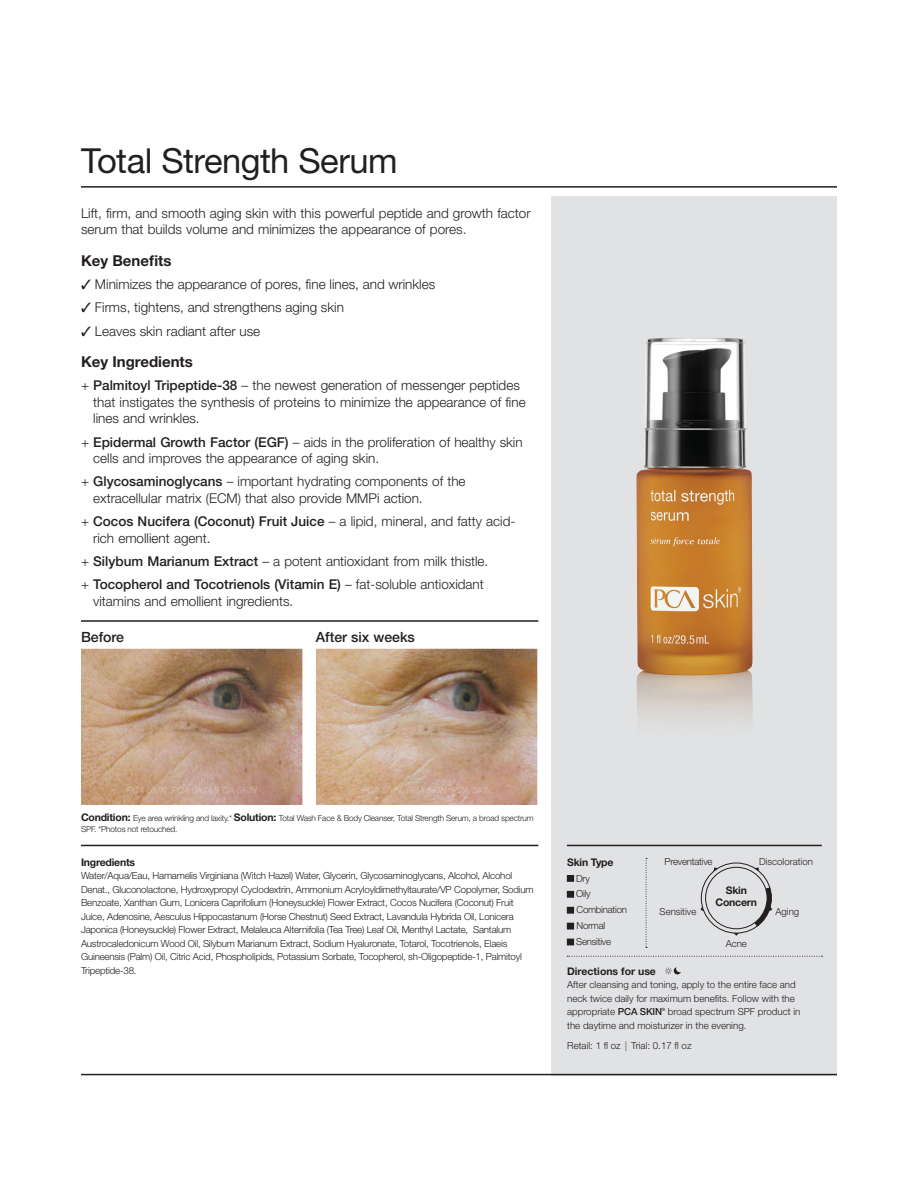
<style>
.page{position:relative;width:918px;height:1188px;background:#fff}
.page>*{position:absolute;margin:0;border:0;box-sizing:border-box;transform-origin:0 0}
.t1{font:34.5px "Helvetica Neue LT Std";letter-spacing:-.015em;color:#231f20}
.t2{font:700 15px "Helvetica Neue LT Std";color:#231f20}
.t3{font:500 14.1px "Helvetica Neue LT Std";color:#231f20}
.t4{font:300 13.5px/16.5px "Helvetica Neue LT Std";color:#231f20}
.t5{font:700 10.5px/12px "Helvetica Neue LT Std";letter-spacing:-.02em;color:#231f20;text-align:center}
.t6{font:700 10.5px "Helvetica Neue LT Std";color:#231f20}
.t7{font:300 9.75px/13.5px "Helvetica Neue LT Std";letter-spacing:-.02em;color:#231f20}
.t8{font:300 9.75px/13.5px "Helvetica Neue LT Std";color:#231f20}
.t9{font:300 8.25px/10.5px "Helvetica Neue LT Std";letter-spacing:-.02em;color:#231f20}
.t10{font:500 4.35px "Helvetica Neue LT Std";color:#231f20}
.s1{font-weight:500}
.s2{font-weight:700;font-size:10.5px}
</style>
<div class="page">
<div style="left:552px;top:196px;width:285px;height:879px;background:#e1e2e4"></div>
<hr style="left:81px;top:186px;width:756px;height:2px;background:#231f20">
<hr style="left:81px;top:845px;width:457px;height:1px;background:#231f20">
<hr style="left:81px;top:1074px;width:756px;height:1px;background:#231f20">
<hr style="left:567px;top:845px;width:255px;height:1px;background:#231f20">
<img style="left:637px;top:675px;width:116px;height:46px">
<img style="left:81px;top:649px;width:221px;height:156px">
<img style="left:316px;top:649px;width:221px;height:156px">
<img style="left:127px;top:787px;width:130px;height:6px">
<img style="left:362px;top:787px;width:130px;height:6px">
<svg style="left:646px;top:858px;width:1px;height:90px"></svg>
<div style="left:567px;top:875px;width:7px;height:6px;background:#231f20"></div>
<div style="left:567px;top:875px;width:7px;height:7px;border:1px solid #231f20"></div>
<div style="left:567px;top:891px;width:7px;height:6px;background:#231f20"></div>
<div style="left:567px;top:907px;width:7px;height:6px;background:#231f20"></div>
<div style="left:567px;top:923px;width:7px;height:6px;background:#231f20"></div>
<div style="left:567px;top:939px;width:7px;height:6px;background:#231f20"></div>
<svg style="left:567px;top:956px;width:255px;height:1px"></svg>
<svg style="left:665px;top:967px;width:16px;height:8px"></svg>
<svg style="left:700px;top:862px;width:72px;height:74px"></svg>
<hr style="left:81px;top:620px;width:457px;height:2px;background:#231f20">
<img style="left:636px;top:338px;width:117px;height:337px">
<h1 class="t1" style="left:81px;top:140px;width:318px">Total Strength Serum</h1>
<h3 class="t4" style="left:81px;top:205px;width:451px">Lift, firm, and smooth aging skin with this powerful peptide and growth factor serum that builds volume and minimizes the appearance of pores.</h3>
<h2 class="t2" style="left:81px;top:251px;width:92px">Key Benefits</h2>
<h3 class="t4" style="left:81px;top:276px;width:356px">✓ Minimizes the appearance of pores, fine lines, and wrinkles</h3>
<h3 class="t4" style="left:81px;top:299px;width:264px">✓ Firms, tightens, and strengthens aging skin</h3>
<h3 class="t4" style="left:81px;top:322px;width:181px">✓ Leaves skin radiant after use</h3>
<h2 class="t2" style="left:81px;top:352px;width:113px">Key Ingredients</h2>
<h3 class="t4" style="left:93px;top:377px;width:434px;text-indent:-12px">+ <span class="s1">Palmitoyl Tripeptide-38</span> – the newest generation of messenger peptides that instigates the synthesis of proteins to minimize the appearance of fine lines and wrinkles.</h3>
<h3 class="t4" style="left:93px;top:433px;width:431px;text-indent:-12px">+ <span class="s1">Epidermal Growth Factor (EGF)</span> – aids in the proliferation of healthy skin cells and improves the appearance of aging skin.</h3>
<h3 class="t4" style="left:93px;top:473px;width:374px;text-indent:-12px">+ <span class="s1">Glycosaminoglycans</span> – important hydrating components of the extracellular matrix (ECM) that also provide MMPi action.</h3>
<h3 class="t4" style="left:93px;top:513px;width:424px;text-indent:-12px">+ <span class="s1">Cocos Nucifera (Coconut) Fruit Juice</span> – a lipid, mineral, and fatty acid&shy;rich emollient agent.</h3>
<h3 class="t4" style="left:81px;top:549px;width:409px;line-height:23.2px">+ <span class="s1">Silybum Marianum Extract</span> – a potent antioxidant from milk thistle. + <span class="s1">Tocopherol and Tocotrienols (Vitamin E)</span> – fat-soluble antioxidant</h3>
<h3 class="t4" style="left:93px;top:592px;width:202px">vitamins and emollient ingredients.</h3>
<h3 class="t3" style="left:81px;top:629px;width:45px">Before</h3>
<h3 class="t3" style="left:316px;top:629px;width:101px">After six weeks</h3>
<p class="t9" style="left:81px;top:813px;width:454px"><span class="s2">Condition:</span> Eye area wrinkling and laxity.* <span class="s2">Solution:</span> Total Wash Face &amp; Body Cleanser, Total Strength Serum, a broad spectrum<br>SPF. *Photos not retouched.</p>
<p class="t5" style="left:81px;top:856px;width:56px">Ingredients</p>
<p class="t7" style="left:81px;top:869px;width:454px">Water/Aqua/Eau, Hamamelis Virginiana (Witch Hazel) Water, Glycerin, Glycosaminoglycans, Alcohol, Alcohol Denat., Gluconolactone, Hydroxypropyl Cyclodextrin, Ammonium Acryloyldimethyltaurate/VP Copolymer, Sodium Benzoate, Xanthan Gum, Lonicera Caprifolium (Honeysuckle) Flower Extract, Cocos Nucifera (Coconut) Fruit Juice, Adenosine, Aesculus Hippocastanum (Horse Chestnut) Seed Extract, Lavandula Hybrida Oil, Lonicera Japonica (Honeysuckle) Flower Extract, Melaleuca Alternifolia (Tea Tree) Leaf Oil, Menthyl Lactate, Santalum Austrocaledonicum Wood Oil, Silybum Marianum Extract, Sodium Hyaluronate, Totarol, Tocotrienols, Elaeis Guineensis (Palm) Oil, Citric Acid, Phospholipids, Potassium Sorbate, Tocopherol, sh-Oligopeptide-1, Palmitoyl Tripeptide-38.</p>
<p class="t5" style="left:567px;top:856px;width:48px">Skin Type</p>
<p class="t7" style="left:576px;top:870px;width:52px;line-height:15.9px">Dry<br>Oily<br>Combination<br>Normal<br>Sensitive</p>
<p class="t6" style="left:567px;top:964px;width:90px">Directions for use</p>
<p class="t7" style="left:567px;top:978px;width:230px;text-align:justify">After cleansing and toning, apply to the entire face and neck twice daily for maximum benefits. Follow with the appropriate <span class="s1">PCA SKIN</span></p>
<p class="t7" style="left:665px;top:855px;width:50px">Preventative</p>
<p class="t8" style="left:759px;top:855px;width:55px">Discoloration</p>
<p class="t5" style="left:715px;top:884px;width:43px">Skin<br>Concern</p>
<p class="t8" style="left:660px;top:904px;width:38px">Sensitive</p>
<p class="t7" style="left:775px;top:904px;width:25px">Aging</p>
<p class="t7" style="left:726px;top:937px;width:23px">Acne</p>
<p class="t10" style="left:662px;top:1007px;width:5px">®</p>
<p class="t8" style="left:567px;top:1005px;width:235px;text-indent:101px">broad spectrum SPF product in the daytime and moisturizer in the evening.</p>
<p class="t8" style="left:567px;top:1038px;width:126px">Retail: 1 fl oz | Trial: 0.17 fl oz</p>
</div>
